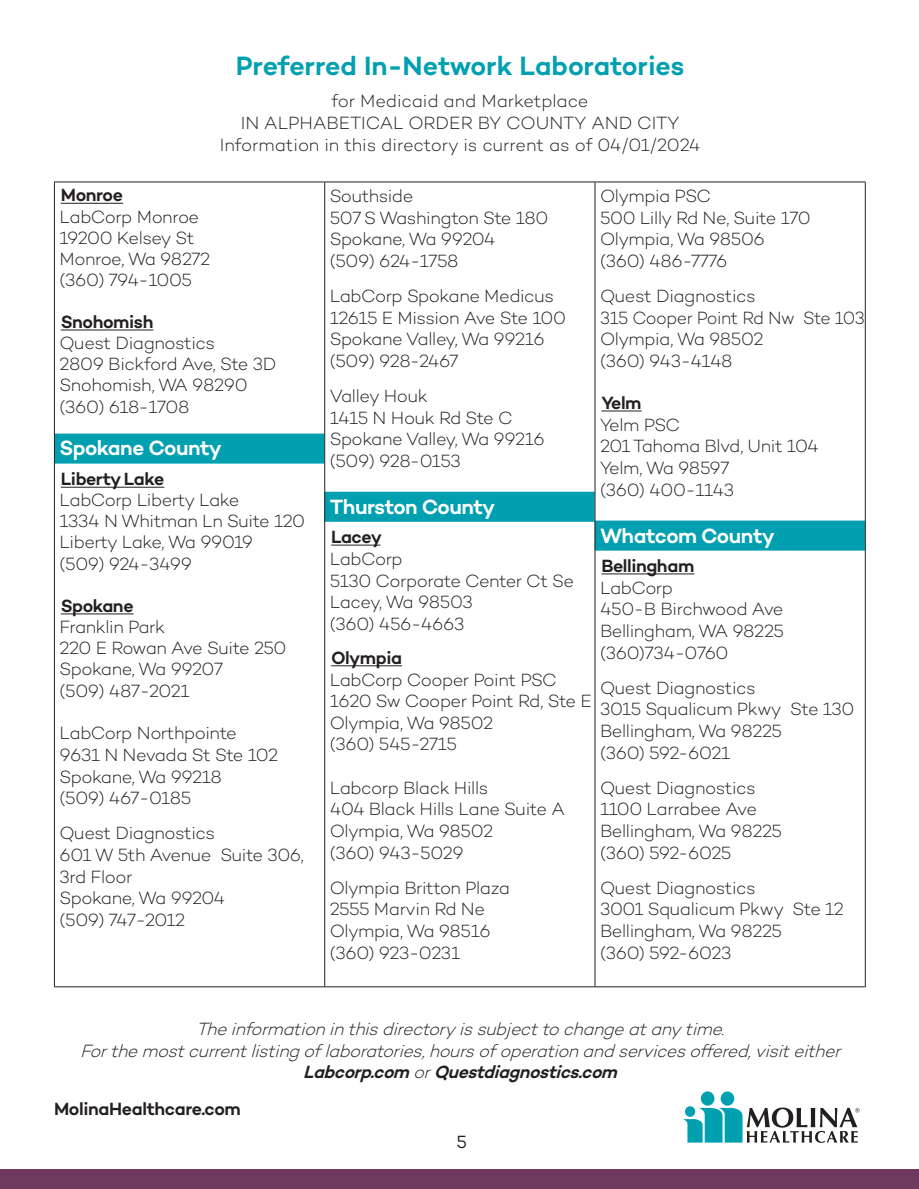
<style>
.page{position:relative;width:919px;height:1189px;background:#fff}
.page>*{position:absolute;margin:0;border:0;box-sizing:border-box;transform-origin:0 0}
.t1{font:600 27px "Campton";letter-spacing:-.005em;color:#00a0b0}
.t2{font:600 21px "Campton";letter-spacing:-.025em;color:#fff}
.t3{font:300 18px/21.6px "Campton";letter-spacing:-.025em;color:#231f20}
.t4{font:italic 300 18px/21.6px "Campton";color:#231f20;text-align:center}
.t5{font:300 18px/21.6px "Campton";color:#231f20;text-align:center}
.t6{font:600 18px "Campton";letter-spacing:-.02em;color:#231f20}
.t7{font:18px "Campton";color:#231f20}
.s1{font-weight:600}
</style>
<div class="page">
<div style="left:0;top:1168px;width:918px;height:20px;background:#6d3a5d"></div>
<div style="left:720px;top:1091px;width:13px;height:14px;background:#00a0b0;border-radius:50%"></div>
<svg style="left:700px;top:1090px;width:14px;height:15px"></svg>
<svg style="left:683px;top:1107px;width:176px;height:35px"></svg>
<svg style="left:684px;top:1105px;width:10px;height:11px"></svg>
<hr style="left:601px;top:410px;width:40px;height:1px;background:#231f20">
<div style="left:594px;top:520px;width:270px;height:30px;background:#00a0b0"></div>
<hr style="left:601px;top:573px;width:93px;height:1px;background:#231f20">
<hr style="left:61px;top:203px;width:62px;height:1px;background:#231f20">
<hr style="left:61px;top:329px;width:92px;height:1px;background:#231f20">
<div style="left:54px;top:433px;width:270px;height:30px;background:#00a0b0"></div>
<hr style="left:61px;top:486px;width:103px;height:1px;background:#231f20">
<hr style="left:61px;top:613px;width:72px;height:1px;background:#231f20">
<div style="left:324px;top:491px;width:270px;height:30px;background:#00a0b0"></div>
<hr style="left:331px;top:544px;width:49px;height:1px;background:#231f20">
<hr style="left:331px;top:665px;width:71px;height:1px;background:#231f20">
<hr style="left:54px;top:181px;width:270px;height:1px;background:#231f20">
<hr style="left:54px;top:182px;width:1px;height:804px;background:#231f20">
<hr style="left:324px;top:181px;width:270px;height:1px;background:#231f20">
<hr style="left:324px;top:182px;width:1px;height:804px;background:#231f20">
<hr style="left:594px;top:181px;width:271px;height:1px;background:#231f20">
<hr style="left:594px;top:182px;width:1px;height:804px;background:#231f20">
<hr style="left:864px;top:182px;width:1px;height:804px;background:#231f20">
<hr style="left:54px;top:986px;width:270px;height:1px;background:#231f20">
<hr style="left:324px;top:986px;width:270px;height:1px;background:#231f20">
<hr style="left:594px;top:986px;width:271px;height:1px;background:#231f20">
<h1 class="t1" style="left:235px;top:48px;width:450px">Preferred In-Network Laboratories</h1>
<p class="t5" style="left:220px;top:90px;width:482px">for Medicaid and Marketplace<br>IN ALPHABETICAL ORDER BY COUNTY AND CITY<br>Information in this directory is current as of 04/01/2024</p>
<p class="t6" style="left:61px;top:184px;width:64px">Monroe</p>
<p class="t3" style="left:59px;top:205px;width:152px;line-height:21.1px">LabCorp Monroe<br>19200 Kelsey St<br>Monroe, Wa 98272 (360) 794-1005</p>
<p class="t6" style="left:61px;top:310px;width:94px">Snohomish</p>
<p class="t3" style="left:59px;top:332px;width:218px;line-height:21.1px">Quest Diagnostics<br>2809 Bickford Ave, Ste 3D<br>Snohomish, WA 98290 (360) 618-1708</p>
<p class="t2" style="left:59px;top:435px;width:164px">Spokane County</p>
<p class="t6" style="left:61px;top:467px;width:105px">Liberty Lake</p>
<p class="t3" style="left:59px;top:489px;width:247px;line-height:21.1px">LabCorp Liberty Lake<br>1334 N Whitman Ln Suite 120<br>Liberty Lake, Wa 99019<br>(509) 924-3499</p>
<p class="t6" style="left:61px;top:594px;width:74px">Spokane</p>
<p class="t3" style="left:59px;top:616px;width:228px;line-height:21.1px">Franklin Park<br>220 E Rowan Ave Suite 250<br>Spokane, Wa 99207<br>(509) 487-2021</p>
<p class="t3" style="left:59px;top:722px;width:220px">LabCorp Northpointe<br>9631 N Nevada St Ste 102<br>Spokane, Wa 99218<br>(509) 467-0185</p>
<p class="t3" style="left:59px;top:822px;width:246px">Quest Diagnostics<br>601 W 5th Avenue Suite 306,<br>3rd Floor<br>Spokane, Wa 99204<br>(509) 747-2012</p>
<p class="t3" style="left:329px;top:185px;width:220px">Southside<br>507 S Washington Ste 180<br>Spokane, Wa 99204<br>(509) 624-1758</p>
<p class="t3" style="left:329px;top:285px;width:237px">LabCorp Spokane Medicus<br>12615 E Mission Ave Ste 100<br>Spokane Valley, Wa 99216 (509) 928-2467</p>
<p class="t3" style="left:329px;top:384px;width:216px">Valley Houk<br>1415 N Houk Rd Ste C<br>Spokane Valley, Wa 99216 (509) 928-0153</p>
<p class="t2" style="left:329px;top:493px;width:167px">Thurston County</p>
<p class="t6" style="left:331px;top:525px;width:52px">Lacey</p>
<p class="t3" style="left:329px;top:547px;width:245px">LabCorp<br>5130 Corporate Center Ct Se<br>Lacey, Wa 98503<br>(360) 456-4663</p>
<p class="t6" style="left:331px;top:646px;width:72px">Olympia</p>
<p class="t3" style="left:329px;top:668px;width:263px">LabCorp Cooper Point PSC<br>1620 Sw Cooper Point Rd, Ste E<br>Olympia, Wa 98502<br>(360) 545-2715</p>
<p class="t3" style="left:329px;top:776px;width:236px">Labcorp Black Hills<br>404 Black Hills Lane Suite A<br>Olympia, Wa 98502<br>(360) 943-5029</p>
<p class="t3" style="left:329px;top:876px;width:182px">Olympia Britton Plaza<br>2555 Marvin Rd Ne<br>Olympia, Wa 98516 (360) 923-0231</p>
<p class="t3" style="left:599px;top:185px;width:212px">Olympia PSC<br>500 Lilly Rd Ne, Suite 170<br>Olympia, Wa 98506 (360) 486-7776</p>
<p class="t3" style="left:599px;top:285px;width:266px">Quest Diagnostics<br>315 Cooper Point Rd Nw Ste 103<br>Olympia, Wa 98502<br>(360) 943-4148</p>
<p class="t6" style="left:601px;top:391px;width:42px">Yelm</p>
<p class="t3" style="left:599px;top:413px;width:220px">Yelm PSC<br>201 Tahoma Blvd, Unit 104<br>Yelm, Wa 98597<br>(360) 400-1143</p>
<p class="t2" style="left:599px;top:522px;width:176px">Whatcom County</p>
<p class="t6" style="left:601px;top:554px;width:94px">Bellingham</p>
<p class="t3" style="left:599px;top:576px;width:185px">LabCorp<br>450-B Birchwood Ave<br>Bellingham, WA 98225 (360)734-0760</p>
<p class="t3" style="left:599px;top:676px;width:256px">Quest Diagnostics<br>3015 Squalicum Pkwy Ste 130<br>Bellingham, Wa 98225<br>(360) 592-6021</p>
<p class="t3" style="left:599px;top:776px;width:183px">Quest Diagnostics<br>1100 Larrabee Ave<br>Bellingham, Wa 98225 (360) 592-6025</p>
<p class="t3" style="left:599px;top:876px;width:245px">Quest Diagnostics<br>3001 Squalicum Pkwy Ste 12<br>Bellingham, Wa 98225<br>(360) 592-6023</p>
<p class="t4" style="left:80px;top:1017px;width:767px">Theinformationinthisdirectoryissubjecttochangeatanytime.<br>Forthemostcurrentlistingoflaboratories,hoursofoperationandservicesoffered,visiteither<br><span class="s1">Labcorp.com</span> or<span class="s1">Questdiagnostics.com</span></p>
<p class="t6" style="left:54px;top:1096px;width:188px">MolinaHealthcare.com</p>
<p class="t7" style="left:456px;top:1129px;width:12px">5</p>
</div>
